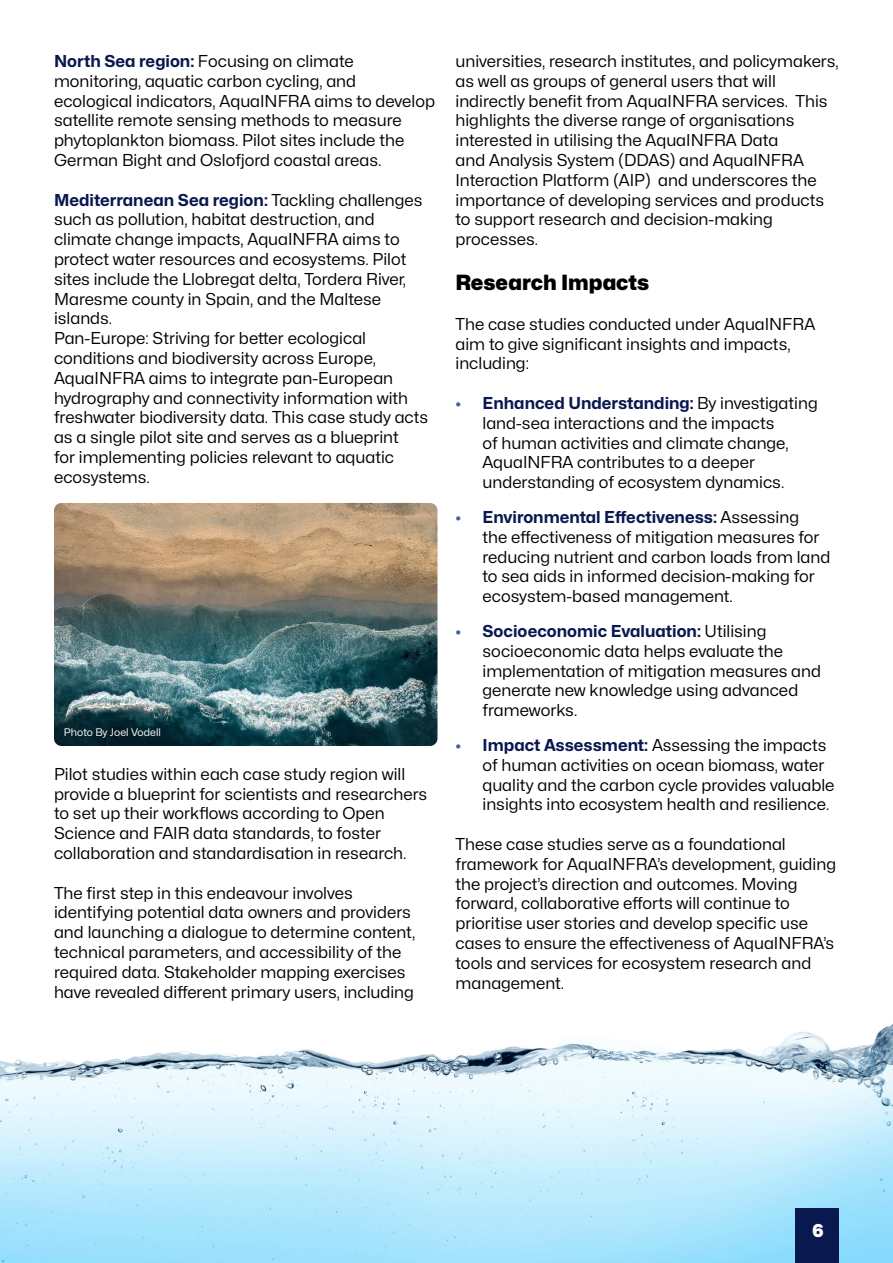
<style>
.page{position:relative;width:893px;height:1263px;background:#fff}
.page>*{position:absolute;margin:0;border:0;box-sizing:border-box;transform-origin:0 0}
.t1{font:21px "Mona Sans Black";color:#000}
.t2{font:18px "Mona Sans Black";color:#fff}
.t3{font:16.5px/19.8px "Mona Sans Regular";color:#000}
.t4{font:10.5px "Mona Sans Regular";color:#fff}
.s1{font-family:"Mona Sans Bold";color:#09184f}
.s2{font-family:"Mona Sans Bold";color:#4063a6}
</style>
<div class="page">
<img style="left:0;top:1024px;width:893px;height:239px">
<img style="left:54px;top:503px;width:383px;height:243px">
<div style="left:795px;top:1209px;width:44px;height:54px;background:#09184f"></div>
<p class="t3" style="left:54px;top:51px;width:382px"><span class="s1">North Sea region:</span> Focusing on climate monitoring, aquatic carbon cycling, and ecological indicators, AquaINFRA aims to develop satellite remote sensing methods to measure phytoplankton biomass. Pilot sites include the German Bight and Oslofjord coastal areas.</p>
<p class="t3" style="left:54px;top:189px;width:370px"><span class="s1">Mediterranean Sea region:</span> Tackling challenges such as pollution, habitat destruction, and climate change impacts, AquaINFRA aims to protect water resources and ecosystems. Pilot sites include the Llobregat delta, Tordera River, Maresme county in Spain, and the Maltese islands.</p>
<p class="t3" style="left:54px;top:328px;width:376px">Pan-Europe: Striving for better ecological conditions and biodiversity across Europe, AquaINFRA aims to integrate pan-European hydrography and connectivity information with freshwater biodiversity data. This case study acts as a single pilot site and serves as a blueprint<br>for implementing policies relevant to aquatic ecosystems.</p>
<p class="t4" style="left:64px;top:725px;width:98px">Photo By Joel Vodell</p>
<p class="t3" style="left:54px;top:763px;width:375px">Pilot studies within each case study region will provide a blueprint for scientists and researchers to set up their workflows according to Open Science and FAIR data standards, to foster collaboration and standardisation in research.</p>
<p class="t3" style="left:54px;top:882px;width:363px">The first step in this endeavour involves identifying potential data owners and providers and launching a dialogue to determine content, technical parameters, and accessibility of the required data. Stakeholder mapping exercises have revealed different primary users, including</p>
<p class="t3" style="left:455px;top:51px;width:385px">universities, research institutes, and policymakers, as well as groups of general users that will indirectly benefit from AquaINFRA services. This highlights the diverse range of organisations interested in utilising the AquaINFRA Data<br>and Analysis System (DDAS) and AquaINFRA Interaction Platform (AIP) and underscores the importance of developing services and products to support research and decision-making processes.</p>
<p class="t1" style="left:455px;top:269px;width:195px">Research Impacts</p>
<p class="t3" style="left:455px;top:313px;width:361px">The case studies conducted under AquaINFRA aim to give significant insights and impacts, including:</p>
<p class="t3" style="left:482px;top:393px;width:337px;text-indent:-27px"><span class="s2">•</span> <span class="s1">Enhanced Understanding:</span> By investigating land-sea interactions and the impacts<br>of human activities and climate change, AquaINFRA contributes to a deeper understanding of ecosystem dynamics.</p>
<p class="t3" style="left:482px;top:507px;width:349px;text-indent:-27px"><span class="s2">•</span> <span class="s1">Environmental Effectiveness:</span> Assessing<br>the effectiveness of mitigation measures for reducing nutrient and carbon loads from land to sea aids in informed decision-making for ecosystem-based management.</p>
<p class="t3" style="left:482px;top:621px;width:340px;text-indent:-27px"><span class="s2">•</span> <span class="s1">Socioeconomic Evaluation:</span> Utilising socioeconomic data helps evaluate the implementation of mitigation measures and generate new knowledge using advanced frameworks.</p>
<p class="t3" style="left:482px;top:735px;width:353px;text-indent:-27px"><span class="s2">•</span> <span class="s1">Impact Assessment:</span> Assessing the impacts of human activities on ocean biomass, water quality and the carbon cycle provides valuable insights into ecosystem health and resilience.</p>
<p class="t3" style="left:455px;top:834px;width:382px">These case studies serve as a foundational framework for AquaINFRA’s development, guiding the project’s direction and outcomes. Moving forward, collaborative efforts will continue to prioritise user stories and develop specific use cases to ensure the effectiveness of AquaINFRA’s tools and services for ecosystem research and management.</p>
<p class="t2" style="left:812px;top:1219px;width:13px">6</p>
</div>
